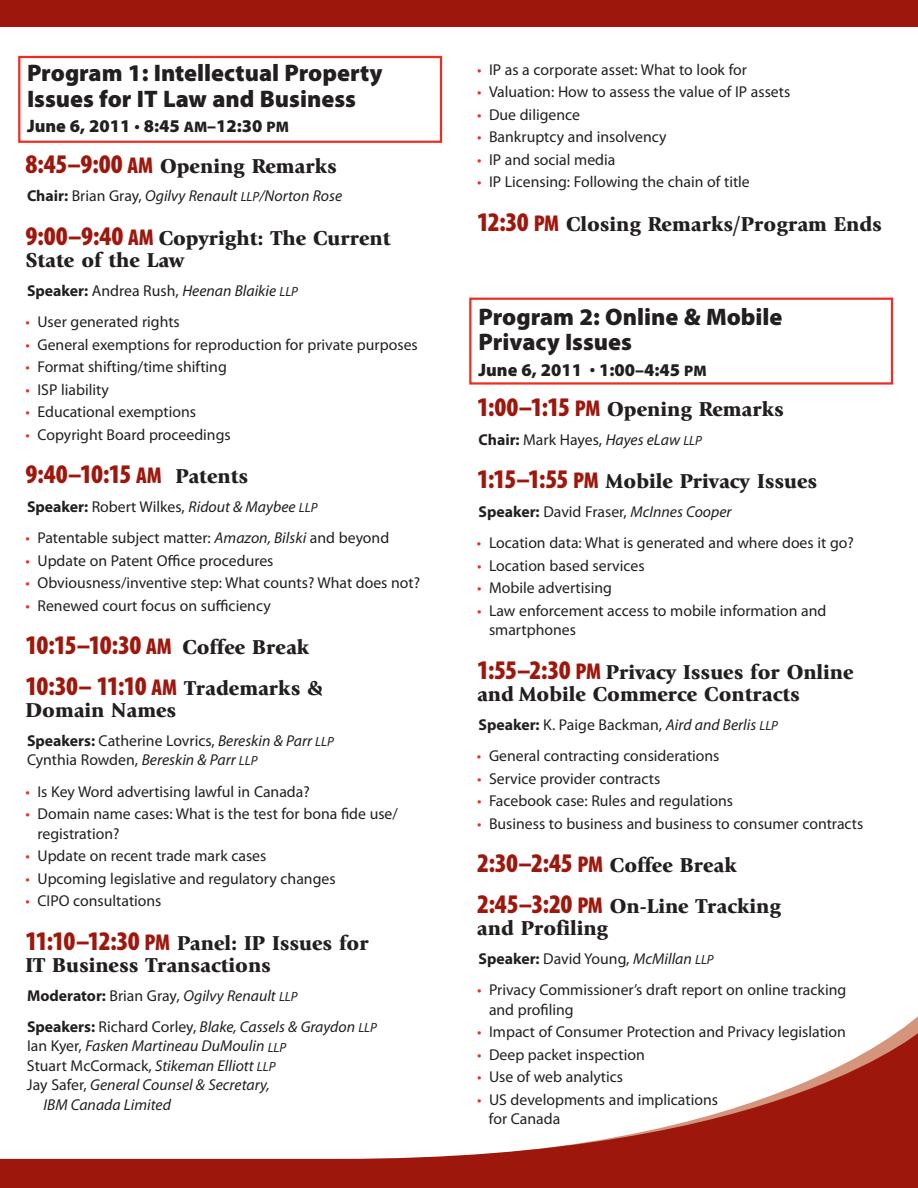
<style>
.page{position:relative;width:918px;height:1188px;background:#fff}
.page>*{position:absolute;margin:0;border:0;box-sizing:border-box;transform-origin:0 0}
.Subheads{font:27px "Myriad Pro Black Cond SC850";letter-spacing:-.035em;color:#9e170d}
.Day_Heading_1{font:900 24px/25.5px "Myriad Pro";color:#231f20}
.Subheads-2{font:900 21px/22.5px "Giovanni";color:#231f20}
.Day_Heading_1-2{font:900 18px "Myriad Pro";color:#231f20}
.bullets{font:15.75px/19.5px "Myriad Pro";color:#231f20}
.Body{font:italic 15.75px "Myriad Pro";color:#231f20}
.bullet-last{font:15.75px/19.5px "Myriad Pro";color:#231f20}
.Body-2{font:15.75px/19.5px "Myriad Pro";color:#231f20}
.s1{font-size:15px}
.s2{font-family:"Myriad Pro Black SC850";font-weight:400;font-size:15.3px}
.s3{font-family:"Myriad Pro Black Cond SC850";font-weight:400;font-size:27px;color:#9e170d}
.s4{font-family:"Myriad Pro Black Cond SC850";font-weight:400;font-size:22.95px;color:#9e170d}
.s5{font-weight:700;font-style:normal}
.s6{font-style:normal}
.s7{font-family:"Myriad Pro It SC850";font-style:normal;font-size:13.35px}
.s8{color:#ee2e22}
.s9{font-size:22.95px}
.s10{font-family:"Giovanni";font-weight:900;font-size:21px;color:#231f20}
.s11{font-weight:700}
.s12{font-style:italic}
.s13{font-family:"Myriad Pro It SC850";font-size:13.35px}
</style>
<div class="page">
<div style="left:0;top:0;width:918px;height:27px;background:#9e170d"></div>
<svg style="left:0;top:1026px;width:918px;height:162px"></svg>
<div style="left:18px;top:56px;width:424px;height:87px;border:2px solid #ee2e22"></div>
<div style="left:469px;top:298px;width:424px;height:87px;border:2px solid #ee2e22"></div>
<p class="Day_Heading_1" style="left:27px;top:59px;width:357px">Program 1: Intellectual Property<br>Issues for IT Law and Business</p>
<p class="Day_Heading_1-2" style="left:27px;top:114px;width:263px">June 6, 2011 <span class="s1">•</span> 8:45 <span class="s2">AM</span>–12:30 <span class="s2">PM</span></p>
<p class="Subheads-2" style="left:26px;top:154px;width:313px"><span class="s3">8:45–9:00</span> <span class="s4">AM</span> Opening Remarks</p>
<p class="Body" style="left:27px;top:186px;width:317px"><span class="s5">Chair:</span> <span class="s6">Brian Gray,</span> Ogilvy Renault <span class="s7">llp</span>/Norton Rose</p>
<p class="Subheads-2" style="left:25px;top:226px;width:367px"><span class="s3">9:00–9:40</span> <span class="s4">AM</span> Copyright: The Current<br>State of the Law</p>
<p class="Body" style="left:27px;top:280px;width:273px"><span class="s5">Speaker:</span> <span class="s6">Andrea Rush,</span> Heenan Blaikie <span class="s7">llp</span></p>
<p class="bullets" style="left:26px;top:312px;width:156px"><span class="s8">•</span> User generated rights</p>
<p class="bullets" style="left:26px;top:334px;width:394px"><span class="s8">•</span> General exemptions for reproduction for private purposes</p>
<p class="bullets" style="left:26px;top:357px;width:203px"><span class="s8">•</span> Format shifting/time shifting</p>
<p class="bullets" style="left:26px;top:379px;width:85px"><span class="s8">•</span> ISP liability</p>
<p class="bullets" style="left:26px;top:402px;width:172px"><span class="s8">•</span> Educational exemptions</p>
<p class="bullet-last" style="left:26px;top:424px;width:207px"><span class="s8">•</span> Copyright Board proceedings</p>
<p class="Subheads" style="left:26px;top:457px;width:224px">9:40–10:15 <span class="s9">AM</span> <span class="s10">Patents</span></p>
<p class="Body-2" style="left:27px;top:496px;width:292px"><span class="s11">Speaker:</span> Robert Wilkes, <span class="s12">Ridout &amp; Maybee</span> <span class="s13">llp</span></p>
<p class="bullets" style="left:26px;top:528px;width:365px"><span class="s8">•</span> Patentable subject matter: <span class="s12">Amazon, Bilski</span> and beyond</p>
<p class="bullets" style="left:26px;top:550px;width:249px"><span class="s8">•</span> Update on Patent Office procedures</p>
<p class="bullets" style="left:26px;top:573px;width:396px"><span class="s8">•</span> Obviousness/inventive step: What counts? What does not?</p>
<p class="bullet-last" style="left:26px;top:595px;width:247px"><span class="s8">•</span> Renewed court focus on sufficiency</p>
<p class="Subheads" style="left:26px;top:628px;width:285px">10:15–10:30 <span class="s9">AM</span> <span class="s10">Coffee Break</span></p>
<p class="Subheads" style="left:26px;top:668px;width:299px">10:30– 11:10 <span class="s9">AM</span> <span class="s10">Trademarks &amp;</span></p>
<p class="Subheads-2" style="left:25px;top:699px;width:152px">Domain Names</p>
<p class="Body-2" style="left:27px;top:730px;width:308px"><span class="s11">Speakers:</span> Catherine Lovrics, <span class="s12">Bereskin &amp; Parr</span> <span class="s13">llp<br></span>Cynthia Rowden, <span class="s12">Bereskin &amp; Parr</span> <span class="s13">llp</span></p>
<p class="bullets" style="left:26px;top:781px;width:286px"><span class="s8">•</span> Is Key Word advertising lawful in Canada?</p>
<p class="bullets" style="left:38px;top:804px;width:362px;text-indent:-12px"><span class="s8">•</span> Domain name cases: What is the test for bona fide use/ registration?</p>
<p class="bullets" style="left:25px;top:846px;width:242px"><span class="s8">•</span> Update on recent trade mark cases</p>
<p class="bullets" style="left:26px;top:868px;width:312px"><span class="s8">•</span> Upcoming legislative and regulatory changes</p>
<p class="bullet-last" style="left:26px;top:891px;width:138px"><span class="s8">•</span> CIPO consultations</p>
<p class="Subheads-2" style="left:25px;top:931px;width:345px"><span class="s3">11:10–12:30</span> <span class="s4">PM</span> Panel: IP Issues for<br>IT Business Transactions</p>
<p class="Body" style="left:27px;top:985px;width:272px"><span class="s5">Moderator:</span> <span class="s6">Brian Gray,</span> Ogilvy Renault <span class="s7">llp</span></p>
<p class="Body" style="left:27px;top:1017px;width:352px"><span class="s5">Speakers:</span> <span class="s6">Richard Corley,</span> Blake, Cassels &amp; Graydon <span class="s7">llp</span></p>
<p class="Body" style="left:27px;top:1036px;width:261px"><span class="s6">Ian Kyer,</span> Fasken Martineau DuMoulin <span class="s7">llp</span></p>
<p class="Body-2" style="left:27px;top:1056px;width:250px">Stuart McCormack, <span class="s12">Stikeman Elliott</span> <span class="s13">llp</span></p>
<p class="Body" style="left:27px;top:1075px;width:244px"><span class="s6">Jay Safer,</span> General Counsel &amp; Secretary,</p>
<p class="Body" style="left:44px;top:1095px;width:129px">IBM Canada Limited</p>
<p class="bullets" style="left:477px;top:60px;width:271px"><span class="s8">•</span> IP as a corporate asset: What to look for</p>
<p class="bullets" style="left:477px;top:82px;width:315px"><span class="s8">•</span> Valuation: How to assess the value of IP assets</p>
<p class="bullets" style="left:477px;top:105px;width:105px"><span class="s8">•</span> Due diligence</p>
<p class="bullets" style="left:477px;top:127px;width:191px"><span class="s8">•</span> Bankruptcy and insolvency</p>
<p class="bullets" style="left:477px;top:150px;width:140px"><span class="s8">•</span> IP and social media</p>
<p class="bullet-last" style="left:477px;top:172px;width:274px"><span class="s8">•</span> IP Licensing: Following the chain of title</p>
<p class="Subheads-2" style="left:477px;top:213px;width:406px"><span class="s3">12:30</span> <span class="s4">PM</span> Closing Remarks/Program Ends</p>
<p class="Day_Heading_1" style="left:478px;top:303px;width:306px">Program 2: Online &amp; Mobile<br>Privacy Issues</p>
<p class="Day_Heading_1-2" style="left:478px;top:357px;width:230px">June 6, 2011 <span class="s1">•</span> 1:00–4:45 <span class="s2">PM</span></p>
<p class="Subheads-2" style="left:477px;top:398px;width:309px"><span class="s3">1:00–1:15</span> <span class="s4">PM</span> Opening Remarks</p>
<p class="Body-2" style="left:478px;top:429px;width:225px"><span class="s11">Chair:</span> Mark Hayes, <span class="s12">Hayes eLaw</span> <span class="s13">llp</span></p>
<p class="Subheads-2" style="left:477px;top:470px;width:342px"><span class="s3">1:15–1:55</span> <span class="s4">PM</span> Mobile Privacy Issues</p>
<p class="Body" style="left:478px;top:502px;width:255px"><span class="s5">Speaker:</span> <span class="s6">David Fraser,</span> McInnes Cooper</p>
<p class="bullets" style="left:477px;top:533px;width:378px"><span class="s8">•</span> Location data: What is generated and where does it go?</p>
<p class="bullets" style="left:477px;top:555px;width:169px"><span class="s8">•</span> Location based services</p>
<p class="bullets" style="left:477px;top:578px;width:137px"><span class="s8">•</span> Mobile advertising</p>
<p class="bullet-last" style="left:489px;top:600px;width:339px;text-indent:-12px"><span class="s8">•</span> Law enforcement access to mobile information and smartphones</p>
<p class="Subheads-2" style="left:477px;top:660px;width:378px"><span class="s3">1:55–2:30</span> <span class="s4">PM</span> Privacy Issues for Online and Mobile Commerce Contracts</p>
<p class="Body-2" style="left:478px;top:714px;width:301px"><span class="s11">Speaker:</span> K. Paige Backman, <span class="s12">Aird and Berlis</span> <span class="s13">llp</span></p>
<p class="bullets" style="left:477px;top:746px;width:244px"><span class="s8">•</span> General contracting considerations</p>
<p class="bullets" style="left:477px;top:768px;width:185px"><span class="s8">•</span> Service provider contracts</p>
<p class="bullets" style="left:477px;top:791px;width:258px"><span class="s8">•</span> Facebook case: Rules and regulations</p>
<p class="bullet-last" style="left:477px;top:813px;width:388px"><span class="s8">•</span> Business to business and business to consumer contracts</p>
<p class="Subheads-2" style="left:477px;top:854px;width:261px"><span class="s3">2:30–2:45</span> <span class="s4">PM</span> Coffee Break</p>
<p class="Subheads-2" style="left:477px;top:894px;width:306px"><span class="s3">2:45–3:20</span> <span class="s4">PM</span> On-Line Tracking and Profiling</p>
<p class="Body-2" style="left:478px;top:948px;width:237px"><span class="s11">Speaker:</span> David Young, <span class="s12">McMillan</span> <span class="s13">llp</span></p>
<p class="bullets" style="left:489px;top:980px;width:359px;text-indent:-12px"><span class="s8">•</span> Privacy Commissioner’s draft report on online tracking and profiling</p>
<p class="bullets" style="left:477px;top:1022px;width:370px"><span class="s8">•</span> Impact of Consumer Protection and Privacy legislation</p>
<p class="bullets" style="left:477px;top:1044px;width:169px"><span class="s8">•</span> Deep packet inspection</p>
<p class="bullets" style="left:477px;top:1067px;width:148px"><span class="s8">•</span> Use of web analytics</p>
<p class="bullet-last" style="left:489px;top:1089px;width:231px;text-indent:-12px"><span class="s8">•</span> US developments and implications for Canada</p>
</div>
